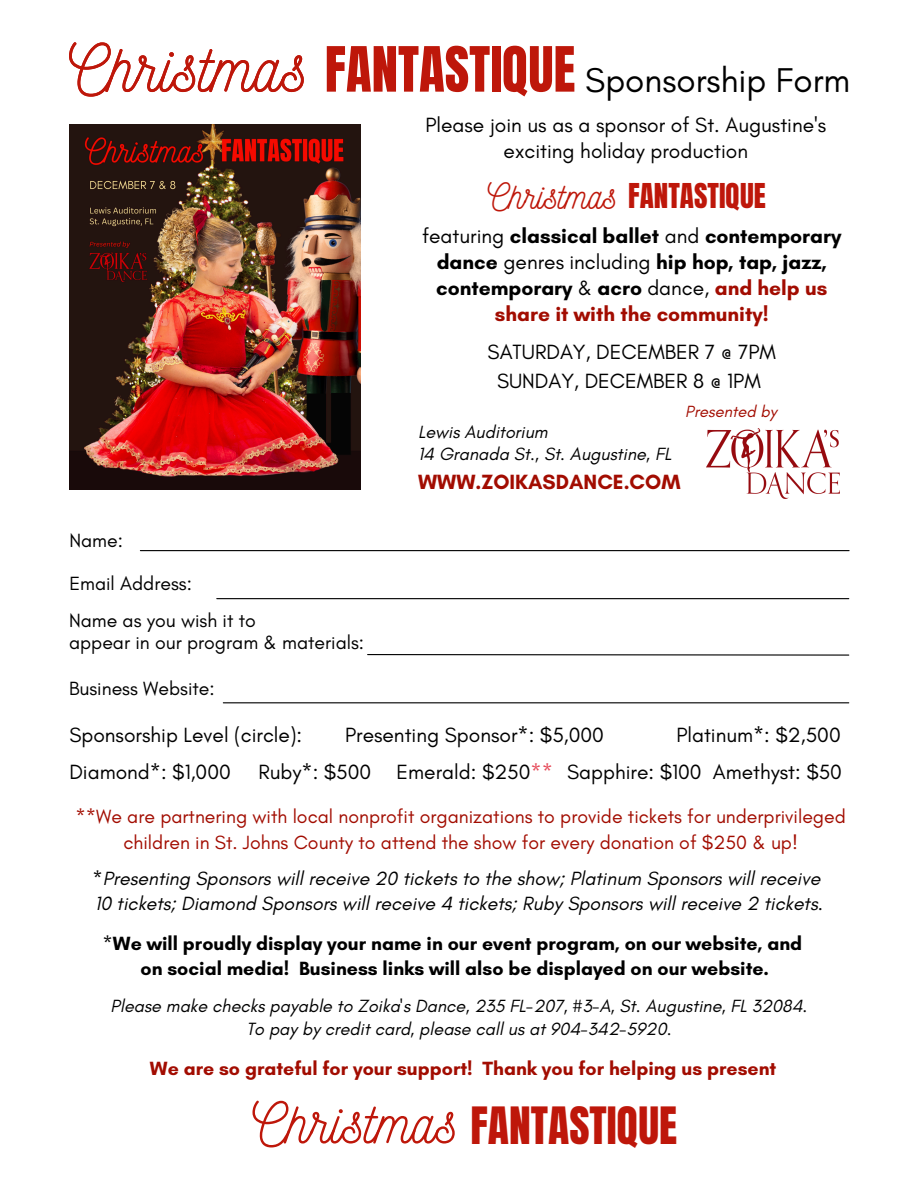
<style>
.page{position:relative;width:918px;height:1188px;background:#fff}
.page>*{position:absolute;margin:0;border:0;box-sizing:border-box;transform-origin:0 0}
.t1{font:58.05px "Nickainley";color:#be170a}
.t2{font:53.1px "Anton";color:#be170a}
.t3{font:43.8px "Anton";color:#be170a}
.t4{font:36.45px "Nickainley";color:#be170a}
.t5{font:34.95px "Glacial Indifference";color:#000}
.t6{font:29.1px "Anton";color:#be170a}
.t7{font:21px/25.8px "Glacial Indifference";color:#000;text-align:center}
.t8{font:700 21px/25.8px "Glacial Indifference";color:#000;text-align:center}
.t9{font:700 21px "Glacial Indifference";color:#a20c01}
.t10{font:italic 19.5px "Glacial Indifference";color:#000}
.t11{font:19.5px/25.8px "Glacial Indifference";color:#a20c01;text-align:center}
.t12{font:700 19.5px "Glacial Indifference";color:#000}
.t13{font:19.5px "Glacial Indifference";color:#000}
.t14{font:700 19.5px "Glacial Indifference";color:#a20c01}
.t15{font:italic 18px "Glacial Indifference";color:#000}
.t16{font:italic 16.5px "Glacial Indifference";color:#a20c01}
.s1{font-family:"Nickainley";font-size:67.35px}
.s2{font-weight:400}
.s3{color:#a20c01}
.s4{color:#e64b5a}
</style>
<div class="page">
<svg style="left:367px;top:654px;width:483px;height:2px"></svg>
<hr style="left:140px;top:550px;width:709px;height:1px;background:#000">
<hr style="left:217px;top:598px;width:632px;height:1px;background:#000">
<img style="left:706px;top:428px;width:134px;height:70px">
<hr style="left:223px;top:702px;width:626px;height:1px;background:#000">
<img style="left:69px;top:125px;width:292px;height:364px">
<p class="t2" style="left:69px;top:31px;width:508px"><span class="s1">Christmas</span> FANTASTIQUE</p>
<p class="t5" style="left:585px;top:59px;width:267px">Sponsorship Form</p>
<p class="t7" style="left:425px;top:112px;width:402px">Please join us as a sponsor of St. Augustine's exciting holiday production</p>
<p class="t4" style="left:488px;top:172px;width:131px">Christmas</p>
<p class="t6" style="left:628px;top:175px;width:139px">FANTASTIQUE</p>
<p class="t8" style="left:422px;top:223px;width:421px"><span class="s2">featuring</span> classical ballet <span class="s2">and</span> contemporary dance <span class="s2">genres including</span> hip hop, tap, jazz, contemporary <span class="s2">&amp;</span> acro <span class="s2">dance,</span> <span class="s3">and help us</span></p>
<p class="t9" style="left:495px;top:301px;width:275px">share it with the community!</p>
<h1 class="t13" style="left:69px;top:528px;width:55px">Name:</h1>
<h5 class="t13" style="left:69px;top:572px;width:124px">Email Address:</h5>
<p class="t13" style="left:69px;top:608px;width:188px">Name as you wish it to</p>
<p class="t13" style="left:69px;top:631px;width:297px">appear in our program &amp; materials:</p>
<p class="t13" style="left:69px;top:676px;width:147px">Business Website:</p>
<p class="t7" style="left:488px;top:338px;width:290px">SATURDAY, DECEMBER 7 @ 7PM</p>
<h5 class="t7" style="left:497px;top:368px;width:265px">SUNDAY, DECEMBER 8 @ 1PM</h5>
<h6 class="t15" style="left:418px;top:421px;width:131px">Lewis Auditorium</h6>
<p class="t15" style="left:418px;top:443px;width:255px">14 Granada St., St. Augustine, FL</p>
<p class="t9" style="left:418px;top:469px;width:264px">WWW.ZOIKASDANCE.COM</p>
<h4 class="t16" style="left:685px;top:401px;width:93px">Presented by</h4>
<p class="t7" style="left:69px;top:721px;width:234px">Sponsorship Level (circle):</p>
<p class="t7" style="left:345px;top:721px;width:260px">Presenting Sponsor*: $5,000</p>
<p class="t7" style="left:259px;top:758px;width:114px">Ruby*: $500</p>
<p class="t7" style="left:397px;top:758px;width:158px">Emerald: $250<span class="s4">**</span></p>
<p class="t7" style="left:567px;top:758px;width:136px">Sapphire: $100</p>
<p class="t7" style="left:713px;top:758px;width:131px">Amethyst: $50</p>
<p class="t11" style="left:75px;top:803px;width:772px">**We are partnering with local nonprofit organizations to provide tickets for underprivileged children in St. Johns County to attend the show for every donation of $250 &amp; up!</p>
<p class="t10" style="left:92px;top:866px;width:729px">*Presenting Sponsors will receive 20 tickets to the show; Platinum Sponsors will receive</p>
<p class="t10" style="left:95px;top:891px;width:730px">10 tickets; Diamond Sponsors will receive 4 tickets; Ruby Sponsors will receive 2 tickets.</p>
<p class="t7" style="left:676px;top:721px;width:166px">Platinum*: $2,500</p>
<p class="t7" style="left:69px;top:758px;width:163px">Diamond*: $1,000</p>
<p class="t12" style="left:103px;top:932px;width:701px"><span class="s2">*</span>We will proudly display your name in our event program, on our website, and</p>
<p class="t12" style="left:141px;top:956px;width:630px">on social media! Business links will also be displayed on our website.</p>
<p class="t15" style="left:111px;top:995px;width:698px">Please make checks payable to Zoika's Dance, 235 FL-207, #3-A, St. Augustine, FL 32084.</p>
<p class="t15" style="left:246px;top:1018px;width:427px">To pay by credit card, please call us at 904-342-5920.</p>
<p class="t14" style="left:150px;top:1056px;width:628px">We are so grateful for your support! Thank you for helping us present</p>
<p class="t1" style="left:252px;top:1085px;width:207px">Christmas</p>
<p class="t3" style="left:470px;top:1094px;width:208px">FANTASTIQUE</p>
</div>
